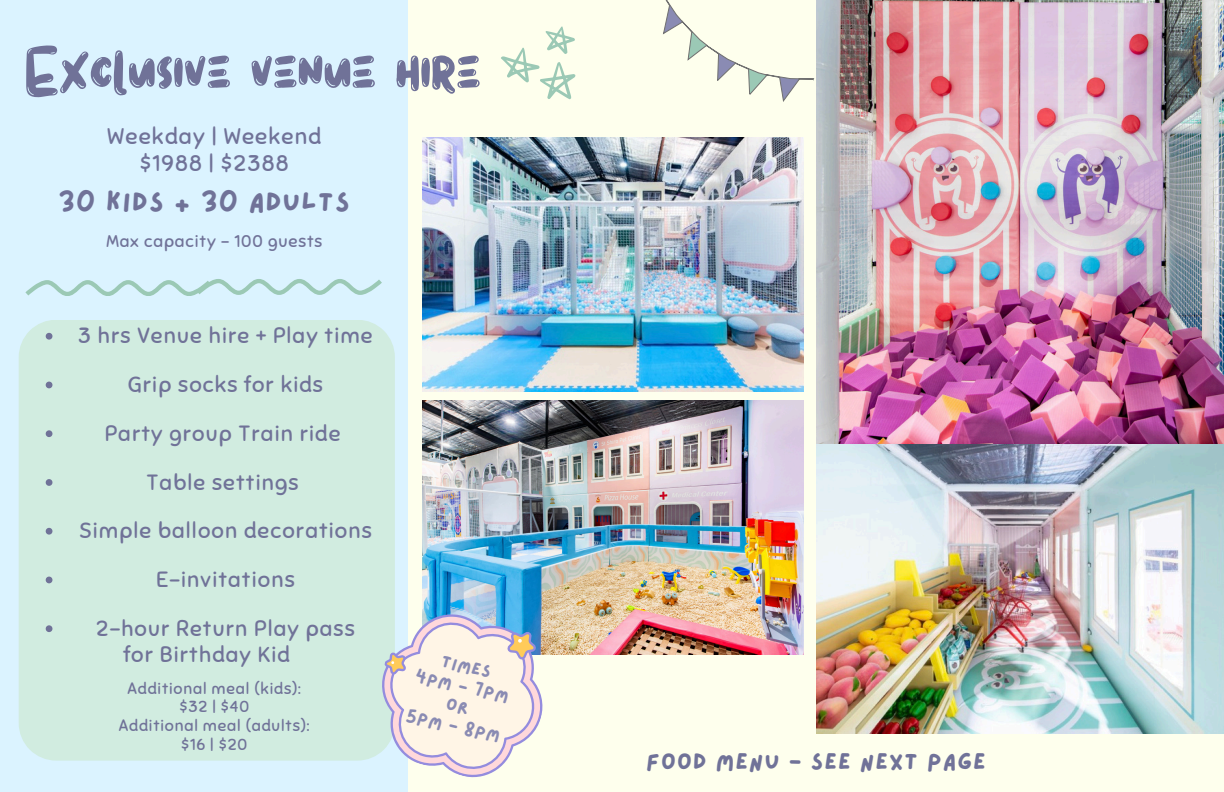
<style>
.page{position:relative;width:1224px;height:792px;background:#feffed}
.page>*{position:absolute;margin:0;border:0;box-sizing:border-box;transform-origin:0 0}
.t1{font:77px "Stella";color:#707298}
.t2{font:27px "Lazydog";letter-spacing:.05em;color:#707298}
.t3{font:23px "Lazydog";letter-spacing:.05em;color:#707298}
.t4{font:22.7px/27px "Sniglet";letter-spacing:.05em;color:#707298;text-align:center}
.t5{font:22px "Sniglet";letter-spacing:.05em;color:#707298}
.t6{font:17px "Sniglet";letter-spacing:.05em;color:#707298}
.t7{font:17px "Lazydog";color:#8a8bb3}
.t8{font:16px "Sniglet";letter-spacing:.05em;color:#707298}
</style>
<div class="page">
<div style="left:0;top:0;width:408px;height:792px;background:#dbf3ff"></div>
<svg style="left:501px;top:26px;width:75px;height:73px"></svg>
<div style="left:19px;top:320px;width:376px;height:441px;background:#d1ece0"></div>
<svg style="left:25px;top:279px;width:357px;height:17px"></svg>
<img style="left:816px;top:0;width:408px;height:734px">
<img style="left:422px;top:401px;width:381px;height:253px">
<img style="left:422px;top:137px;width:381px;height:255px">
<svg style="left:46px;top:333px;width:6px;height:7px"></svg>
<svg style="left:46px;top:382px;width:6px;height:6px"></svg>
<svg style="left:46px;top:430px;width:6px;height:7px"></svg>
<svg style="left:46px;top:479px;width:6px;height:7px"></svg>
<svg style="left:46px;top:528px;width:6px;height:7px"></svg>
<svg style="left:46px;top:577px;width:6px;height:6px"></svg>
<svg style="left:46px;top:625px;width:6px;height:7px"></svg>
<svg style="left:663px;top:0;width:173px;height:105px"></svg>
<svg style="left:363px;top:600px;width:199px;height:178px"></svg>
<p class="t1" style="left:26px;top:33px;width:457px">Exclusive venue hire</p>
<p class="t4" style="left:107px;top:123px;width:216px">Weekday | Weekend $1988 | $2388</p>
<h3 class="t2" style="left:58px;top:189px;width:293px">30 KIDS + 30 ADULTS</h3>
<p class="t6" style="left:106px;top:230px;width:218px">Max capacity - 100 guests</p>
<h3 class="t5" style="left:78px;top:322px;width:296px">3 hrs Venue hire + Play time</h3>
<p class="t5" style="left:128px;top:371px;width:197px">Grip socks for kids</p>
<h2 class="t5" style="left:105px;top:420px;width:237px">Party group Train ride</h2>
<p class="t5" style="left:147px;top:469px;width:154px">Table settings</p>
<p class="t5" style="left:79px;top:517px;width:294px">Simple balloon decorations</p>
<p class="t5" style="left:156px;top:566px;width:140px">E-invitations</p>
<p class="t5" style="left:96px;top:615px;width:260px">2-hour Return Play pass</p>
<p class="t5" style="left:124px;top:641px;width:168px">for Birthday Kid</p>
<p class="t8" style="left:128px;top:678px;width:175px">Additional meal (kids):</p>
<p class="t8" style="left:179px;top:697px;width:71px">$32 | $40</p>
<p class="t8" style="left:119px;top:716px;width:192px">Additional meal (adults):</p>
<p class="t8" style="left:181px;top:735px;width:68px">$16 | $20</p>
<p class="t7" style="left:443px;top:653px;width:52px;rotate:12deg">TIMES</p>
<p class="t7" style="left:417px;top:668px;width:97px;rotate:12deg">4PM - 7PM</p>
<p class="t7" style="left:408px;top:708px;width:97px;rotate:12deg">5PM - 8PM</p>
<p class="t3" style="left:646px;top:750px;width:341px">FOOD MENU - SEE NEXT PAGE</p>
</div>
